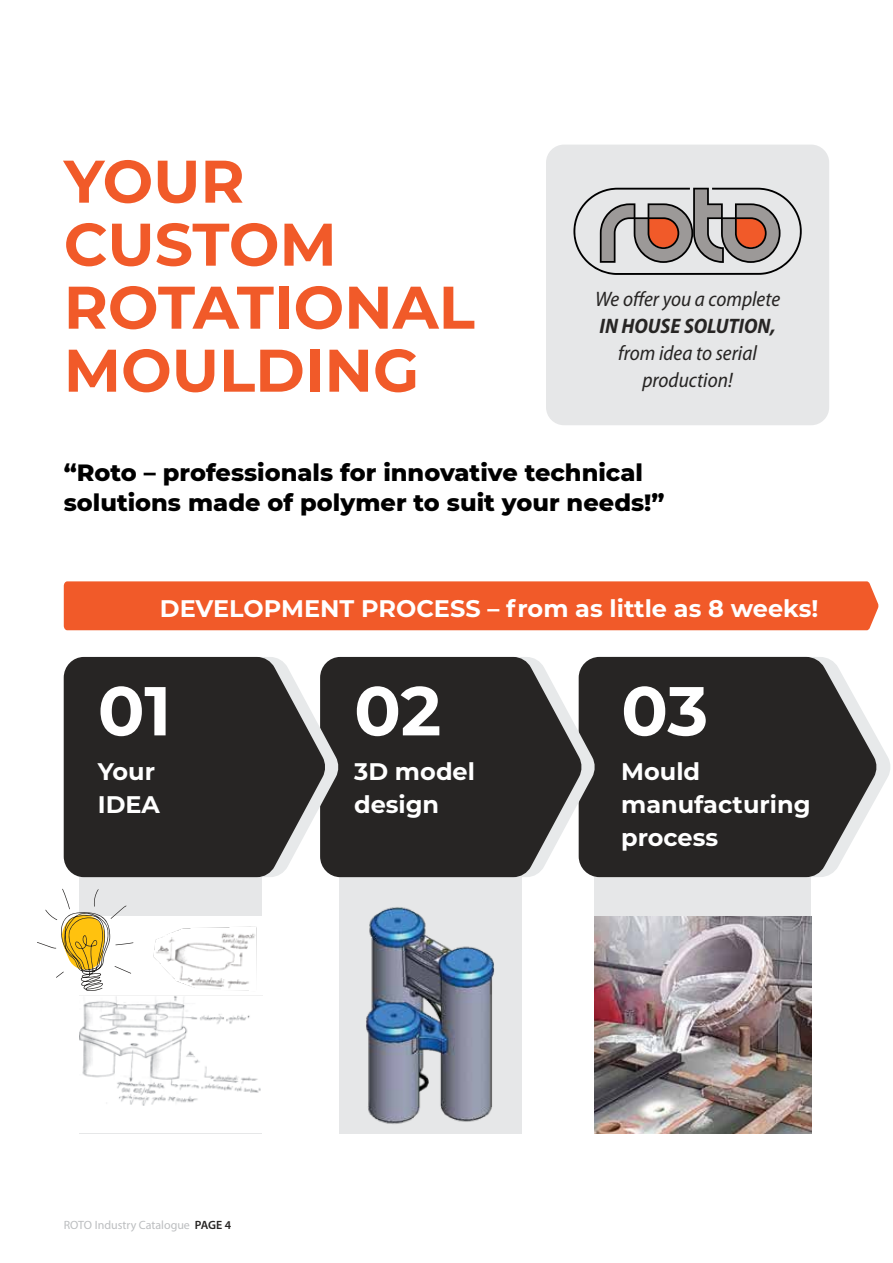
<style>
.page{position:relative;width:893px;height:1263px;background:#fff}
.page>*{position:absolute;margin:0;border:0;box-sizing:border-box;transform-origin:0 0}
.t1{font:700 69px "Montserrat";color:#fff}
.t2{font:700 60px/63px "Montserrat";color:#f15a29}
.t3{font:700 24px/33px "Montserrat";color:#fff}
.t4{font:800 24px/30px "Montserrat";color:#000}
.t5{font:italic semi-condensed 21px/27px "Myriad Pro";color:#272524;text-align:center}
.t6{font:italic 700 semi-condensed 21px "Myriad Pro";color:#272524}
.t7{font:12px "Myriad Pro";color:#bcbec0}
.s1{font-weight:600;color:#272524}
</style>
<div class="page">
<div style="left:64px;top:581px;width:815px;height:49px;background:#f15a29"></div>
<div style="left:79px;top:866px;width:183px;height:267px;background:#e6e7e8"></div>
<div style="left:594px;top:866px;width:217px;height:267px;background:#e6e7e8"></div>
<div style="left:340px;top:866px;width:182px;height:267px;background:#e6e7e8"></div>
<svg style="left:877px;top:738px;width:13px;height:58px"></svg>
<svg style="left:595px;top:657px;width:282px;height:220px;background:#3a3938"></svg>
<div style="left:79px;top:916px;width:183px;height:217px;background:#fff"></div>
<img style="left:79px;top:926px;width:183px;height:180px">
<img style="left:594px;top:916px;width:217px;height:217px">
<svg style="left:37px;top:889px;width:90px;height:102px"></svg>
<hr style="left:115px;top:942px;width:19px;height:3px;background:#272524">
<svg style="left:56px;top:971px;width:8px;height:7px"></svg>
<svg style="left:114px;top:966px;width:17px;height:8px"></svg>
<svg style="left:582px;top:657px;width:13px;height:220px;background:#4b4949"></svg>
<svg style="left:339px;top:657px;width:243px;height:220px;background:#3c3a3a"></svg>
<svg style="left:326px;top:657px;width:13px;height:220px;background:#464444"></svg>
<svg style="left:64px;top:657px;width:262px;height:220px;background:#3a3837"></svg>
<img style="left:366px;top:907px;width:129px;height:217px">
<div style="left:546px;top:145px;width:283px;height:280px;background:#e6e7e8;border-radius:18px"></div>
<svg style="left:573px;top:188px;width:229px;height:87px"></svg>
<h2 class="t2" style="left:64px;top:147px;width:413px">YOUR<br>CUSTOM<br>ROTATIONAL<br>MOULDING</h2>
<p class="t5" style="left:595px;top:285px;width:187px">We offer you a complete</p>
<p class="t6" style="left:599px;top:313px;width:178px">IN HOUSE SOLUTION,</p>
<p class="t5" style="left:618px;top:339px;width:140px">from idea to serial production!</p>
<p class="t4" style="left:64px;top:456px;width:602px">“Roto – professionals for innovative technical solutions made of polymer to suit your needs!”</p>
<p class="t3" style="left:160px;top:591px;width:660px">DEVELOPMENT PROCESS – from as little as 8 weeks!</p>
<h1 class="t1" style="left:98px;top:661px;width:75px">01</h1>
<p class="t3" style="left:98px;top:754px;width:64px">Your<br>IDEA</p>
<h1 class="t1" style="left:354px;top:661px;width:89px">02</h1>
<p class="t3" style="left:354px;top:754px;width:122px">3D model design</p>
<p class="t7" style="left:64px;top:1217px;width:169px">ROTO Industry Catalogue <span class="s1">PAGE 4</span></p>
<h1 class="t1" style="left:621px;top:661px;width:89px">03</h1>
<p class="t3" style="left:621px;top:754px;width:191px">Mould manufacturing process</p>
</div>
